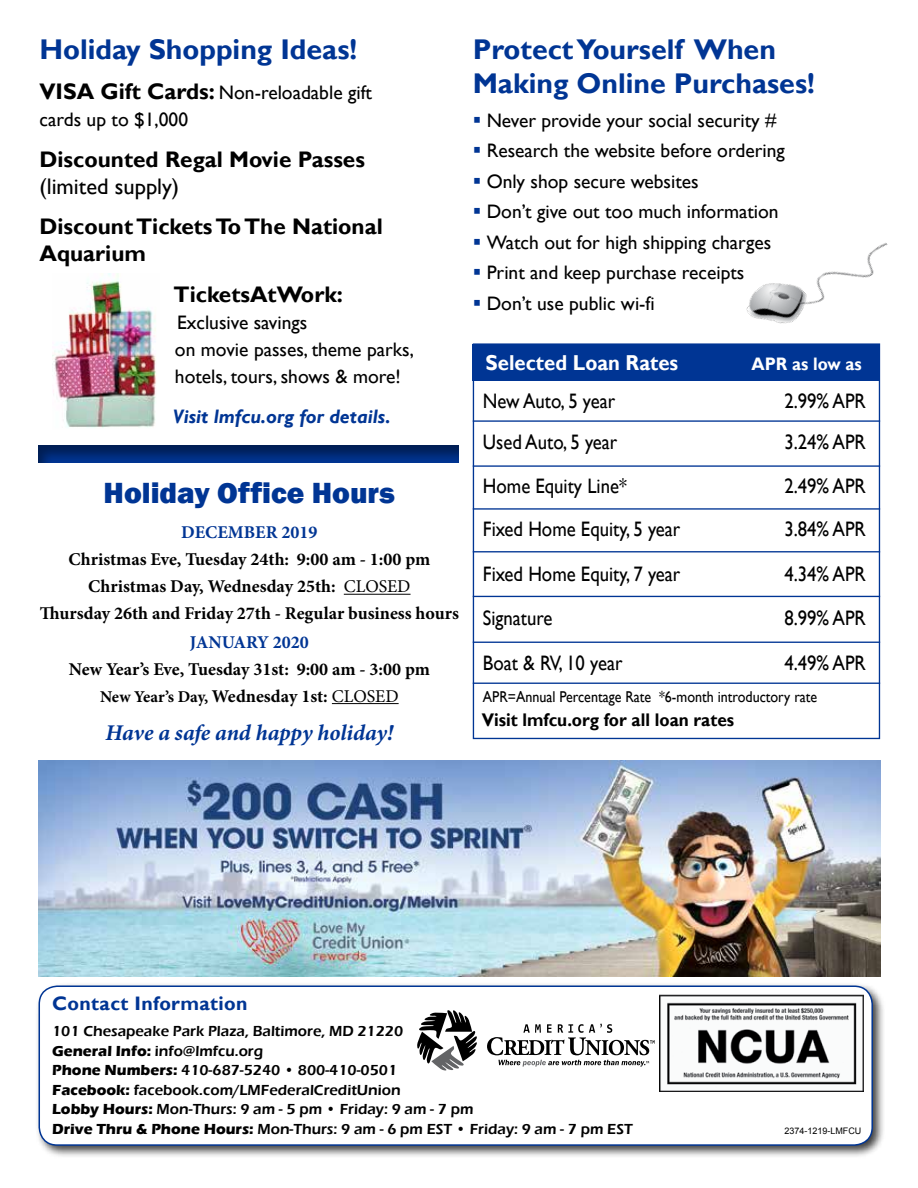
<style>
.page{position:relative;width:918px;height:1188px;background:#fff}
.page>*{position:absolute;margin:0;border:0;box-sizing:border-box;transform-origin:0 0}
.t1{font:800 30px "Franklin Gothic";color:#003594}
.t2{font:700 28.5px/34.2px "Gill Sans";color:#003594}
.t3{font:700 22.5px/27px "Gill Sans";color:#000}
.t4{font:italic 700 22.5px "Minion Pro";letter-spacing:-.005em;color:#003594}
.t5{font:22.5px "Gill Sans";color:#000}
.t6{font:700 21.6px "Gill Sans";color:#fff;scale:.94 1}
.t7{font:20.85px "Gill Sans";color:#000;scale:.9 1}
.t8{font:19.5px/27px "Gill Sans";color:#000}
.t9{font:italic 700 19.5px "Gill Sans";color:#003594}
.t10{font:700 19.5px "Gill Sans";letter-spacing:.02em;color:#003594}
.t11{font:700 18.3px "Gill Sans";color:#000;scale:.94 1}
.t12{font:700 18px/27px "Minion Pro";color:#000;text-align:center}
.t13{font:700 18px "Minion Pro";color:#003594}
.t14{font:700 18px "Gill Sans";color:#fff;scale:.94 1}
.t15{font:700 16.5px "Minion Pro";letter-spacing:-.005em;color:#000}
.t16{font:15.75px "Gill Sans";color:#000;scale:.9 1}
.t17{font:600 15px/19.5px "Eras ITC";color:#000}
.t18{font:9px "Arial";color:#000}
.s1{font-weight:700;font-size:22.5px}
.s2{font-weight:400}
.s3{font-size:18px}
.s4{font-weight:400;font-size:18px}
.s5{color:#003594}
.s6{font-weight:700}
</style>
<div class="page">
<div style="left:35px;top:982px;width:851px;height:177px;background:#000;opacity:.75"></div>
<div style="left:39px;top:986px;width:833px;height:159px;background:#fff;border-radius:18px"></div>
<div style="left:39px;top:986px;width:834px;height:160px;border:2px solid #003594;border-radius:18px"></div>
<svg style="left:417px;top:1010px;width:60px;height:61px"></svg>
<svg style="left:487px;top:1023px;width:168px;height:44px"></svg>
<img style="left:660px;top:995px;width:203px;height:96px">
<div style="left:36px;top:445px;width:425px;height:20px;background:#000;opacity:.44"></div>
<img style="left:52px;top:273px;width:104px;height:155px">
<img style="left:38px;top:760px;width:842px;height:216px">
<hr style="left:344px;top:594px;width:67px;height:1px;background:#000">
<hr style="left:332px;top:703px;width:67px;height:1px;background:#000">
<img style="left:746px;top:243px;width:142px;height:114px">
<hr style="left:473px;top:420px;width:407px;height:2px;background:#003594">
<hr style="left:473px;top:465px;width:407px;height:2px;background:#003594">
<hr style="left:473px;top:596px;width:407px;height:1px;background:#003594">
<hr style="left:473px;top:642px;width:407px;height:1px;background:#003594">
<hr style="left:473px;top:683px;width:407px;height:1px;background:#003594">
<hr style="left:473px;top:508px;width:407px;height:2px;background:#003594">
<hr style="left:473px;top:551px;width:407px;height:1px;background:#003594">
<div style="left:473px;top:344px;width:406px;height:36px;background:#003594"></div>
<h2 class="t2" style="left:39px;top:33px;width:319px">Holiday Shopping Ideas!</h2>
<p class="t8" style="left:39px;top:79px;width:334px"><span class="s1">VISA Gift Cards:</span> Non-reloadable gift cards up to $1,000</p>
<p class="t3" style="left:39px;top:146px;width:327px">Discounted Regal Movie Passes</p>
<p class="t5" style="left:39px;top:173px;width:141px">(limited supply)</p>
<p class="t3" style="left:39px;top:214px;width:345px">Discount Tickets To The National<br>Aquarium</p>
<p class="t3" style="left:174px;top:281px;width:171px">TicketsAtWork:</p>
<p class="t8" style="left:175px;top:309px;width:241px">Exclusive savings<br>on movie passes, theme parks, hotels, tours, shows &amp; more!</p>
<p class="t9" style="left:173px;top:405px;width:219px">Visit lmfcu.org for details.</p>
<h1 class="t1" style="left:104px;top:474px;width:293px">Holiday Office Hours</h1>
<p class="t13" style="left:181px;top:520px;width:138px">DECEMBER 2019</p>
<p class="t12" style="left:40px;top:546px;width:421px">Christmas Eve, Tuesday 24th: 9:00 am - 1:00 pm<br>Christmas Day, Wednesday 25th: <span class="s2">CLOSED<br></span>Thursday 26th and Friday 27th - Regular business hours</p>
<p class="t13" style="left:190px;top:629px;width:120px">JANUARY 2020</p>
<p class="t12" style="left:69px;top:655px;width:363px">New Year’s Eve, Tuesday 31st: 9:00 am - 3:00 pm</p>
<p class="t15" style="left:100px;top:685px;width:300px">New Year’s Day, <span class="s3">Wednesday 1st:</span> <span class="s4">CLOSED</span></p>
<p class="t4" style="left:105px;top:717px;width:289px">Have a safe and happy holiday!</p>
<h2 class="t2" style="left:473px;top:33px;width:344px">Protect Yourself When<br>Making Online Purchases!</h2>
<p class="t8" style="left:473px;top:107px;width:305px"><span class="s5">▪</span> Never provide your social security #</p>
<p class="t8" style="left:473px;top:137px;width:314px"><span class="s5">▪</span> Research the website before ordering</p>
<p class="t8" style="left:473px;top:168px;width:228px"><span class="s5">▪</span> Only shop secure websites</p>
<p class="t8" style="left:473px;top:198px;width:307px"><span class="s5">▪</span> Don’t give out too much information</p>
<p class="t8" style="left:473px;top:229px;width:300px"><span class="s5">▪</span> Watch out for high shipping charges</p>
<p class="t8" style="left:473px;top:259px;width:273px"><span class="s5">▪</span> Print and keep purchase receipts</p>
<p class="t8" style="left:473px;top:290px;width:183px"><span class="s5">▪</span> Don’t use public wi-fi</p>
<p class="t6" style="left:486px;top:349px;width:206px">Selected Loan Rates</p>
<p class="t14" style="left:752px;top:353px;width:119px">APR as low as</p>
<p class="t7" style="left:483px;top:388px;width:148px">New Auto, 5 year</p>
<p class="t7" style="left:784px;top:388px;width:92px">2.99% APR</p>
<p class="t7" style="left:483px;top:430px;width:151px">Used Auto, 5 year</p>
<p class="t7" style="left:784px;top:430px;width:92px">3.24% APR</p>
<p class="t7" style="left:483px;top:474px;width:161px">Home Equity Line*</p>
<p class="t7" style="left:784px;top:474px;width:92px">2.49% APR</p>
<p class="t7" style="left:483px;top:517px;width:221px">Fixed Home Equity, 5 year</p>
<p class="t7" style="left:784px;top:517px;width:92px">3.84% APR</p>
<p class="t7" style="left:483px;top:562px;width:221px">Fixed Home Equity, 7 year</p>
<p class="t7" style="left:784px;top:562px;width:92px">4.34% APR</p>
<p class="t7" style="left:483px;top:606px;width:79px">Signature</p>
<p class="t7" style="left:784px;top:606px;width:92px">8.99% APR</p>
<p class="t7" style="left:483px;top:651px;width:157px">Boat &amp; RV, 10 year</p>
<p class="t7" style="left:784px;top:651px;width:92px">4.49% APR</p>
<p class="t11" style="left:482px;top:709px;width:270px">Visit lmfcu.org for all loan rates</p>
<p class="t16" style="left:483px;top:688px;width:373px">APR=Annual Percentage Rate *6-month introductory rate</p>
<p class="t10" style="left:52px;top:992px;width:197px">Contact Information</p>
<p class="t17" style="left:52px;top:1022px;width:582px">101 Chesapeake Park Plaza, Baltimore, MD 21220<br><span class="s6">General Info:</span> info@lmfcu.org<br><span class="s6">Phone Numbers:</span> 410-687-5240 • 800-410-0501<br><span class="s6">Facebook:</span> facebook.com/LMFederalCreditUnion<br><span class="s6">Lobby Hours:</span> Mon-Thurs: 9 am - 5 pm • Friday: 9 am - 7 pm<br><span class="s6">Drive Thru &amp; Phone Hours:</span> Mon-Thurs: 9 am - 6 pm EST • Friday: 9 am - 7 pm EST</p>
<p class="t18" style="left:784px;top:1125px;width:79px">2374-1219-LMFCU</p>
</div>
